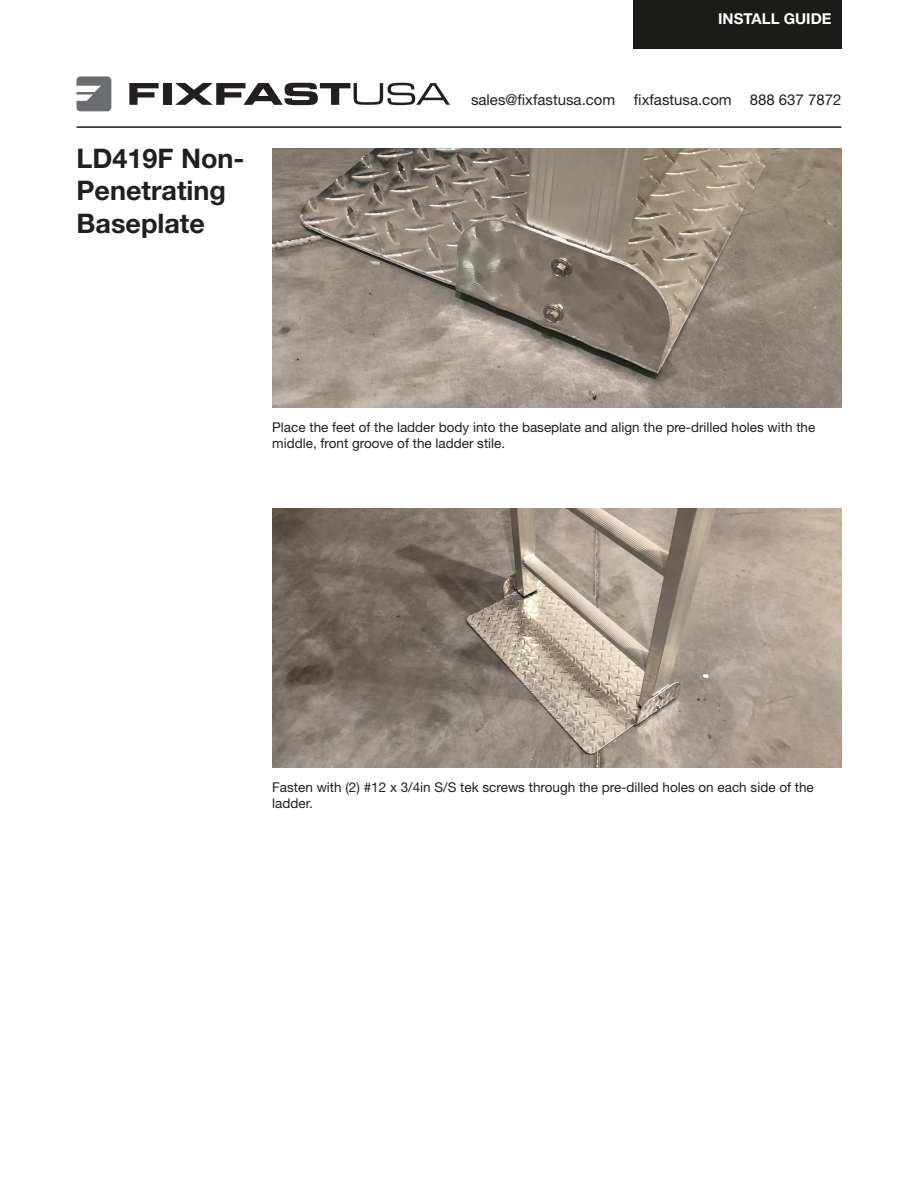
<style>
.page{position:relative;width:918px;height:1188px;background:#fff}
.page>*{position:absolute;margin:0;border:0;box-sizing:border-box;transform-origin:0 0}
.t1{font:700 27px/32.4px "Helvetica Neue LT Std";color:#231f20}
.t2{font:15px "Helvetica Neue LT Std";color:#231f20}
.t3{font:700 15px "Helvetica Neue LT Std";color:#fff}
.t4{font:13.5px/16.2px "Helvetica Neue LT Std";color:#231f20}
</style>
<div class="page">
<img style="left:272px;top:149px;width:569px;height:259px">
<img style="left:272px;top:509px;width:569px;height:259px">
<svg style="left:76px;top:76px;width:35px;height:35px"></svg>
<svg style="left:129px;top:83px;width:30px;height:22px"></svg>
<div style="left:163px;top:83px;width:9px;height:22px;background:#231f20"></div>
<svg style="left:175px;top:83px;width:275px;height:22px"></svg>
<hr style="left:76px;top:126px;width:766px;height:2px;background:#1b1b18">
<div style="left:633px;top:0;width:209px;height:49px;background:#1b1b18"></div>
<p class="t1" style="left:76px;top:142px;width:170px">LD419F Non-<br>Penetrating<br>Baseplate</p>
<p class="t3" style="left:718px;top:10px;width:115px">INSTALL GUIDE</p>
<p class="t2" style="left:471px;top:90px;width:146px">sales@fixfastusa.com</p>
<p class="t2" style="left:634px;top:90px;width:99px">fixfastusa.com</p>
<p class="t2" style="left:750px;top:90px;width:93px">888 637 7872</p>
<p class="t4" style="left:272px;top:419px;width:545px">Place the feet of the ladder body into the baseplate and align the pre-drilled holes with the middle, front groove of the ladder stile.</p>
<p class="t4" style="left:272px;top:779px;width:543px">Fasten with (2) #12 x 3/4in S/S tek screws through the pre-dilled holes on each side of the ladder.</p>
</div>
